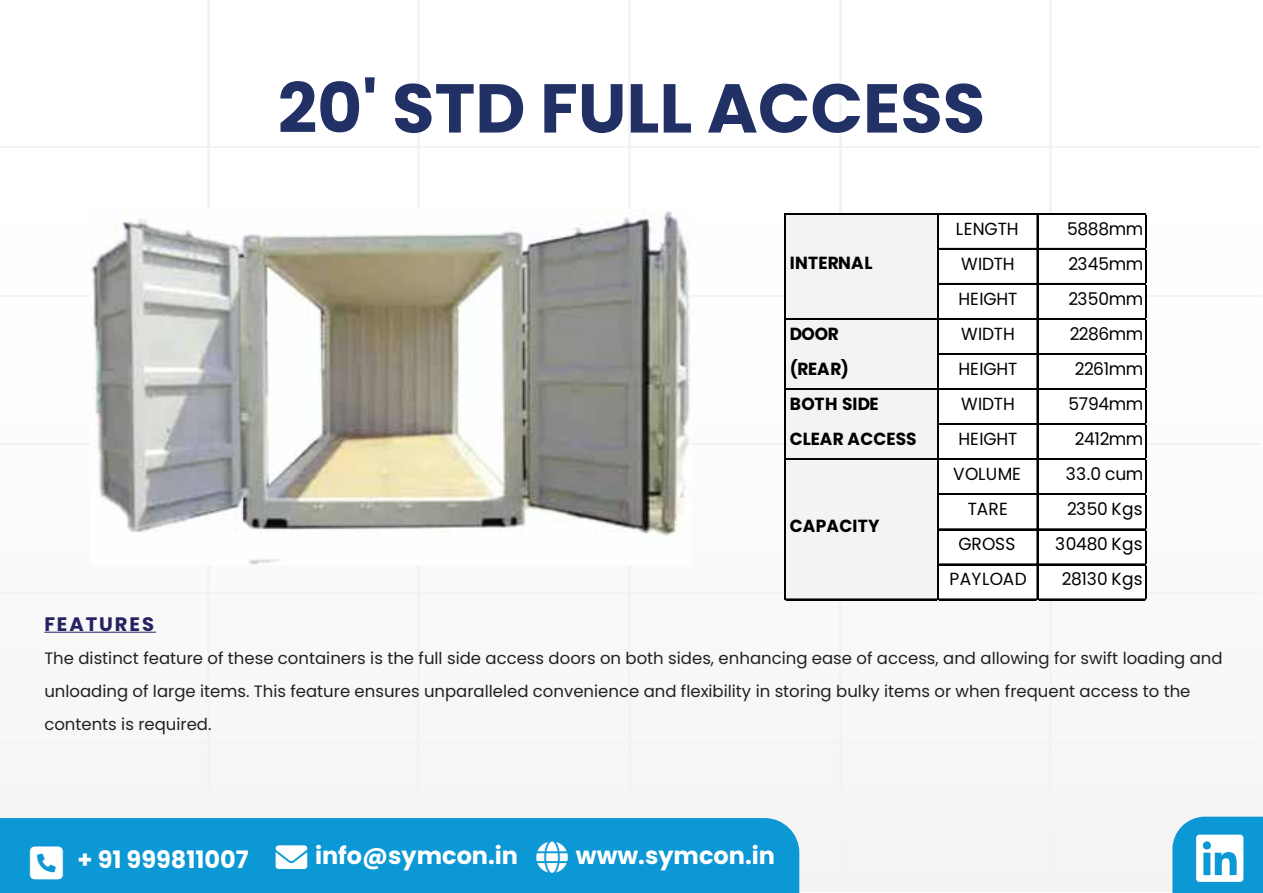
<style>
.page{position:relative;width:1263px;height:893px;background:#fff}
.page>*{position:absolute;margin:0;border:0;box-sizing:border-box;transform-origin:0 0}
.t1{font:700 69px "Poppins";color:#213165}
.t2{font:700 24px "Poppins";color:#fff}
.t3{font:700 19.5px "Poppins";letter-spacing:.1em;color:#262262}
.t4{font:17.55px "Poppins";letter-spacing:-.01em;color:#000}
.t5{font:700 17.55px/35.1px "Poppins";letter-spacing:.005em;color:#000}
.t6{font:17.55px "Poppins";letter-spacing:.025em;color:#000}
.t7{font:16.5px/33px "Poppins";color:#231f20}
</style>
<div class="page">
<div style="left:0;top:0;width:1262px;height:892px;background:#fbfbfb"></div>
<hr style="left:0;top:741px;width:1260px;height:2px;background:#f3f3f3">
<hr style="left:0;top:593px;width:1260px;height:1px;background:#f3f3f3">
<hr style="left:0;top:444px;width:1260px;height:1px;background:#f3f3f3">
<hr style="left:0;top:295px;width:1260px;height:1px;background:#f3f3f3">
<hr style="left:0;top:146px;width:1260px;height:2px;background:#f3f3f3">
<hr style="left:1049px;top:0;width:3px;height:890px;background:#f3f3f3">
<hr style="left:839px;top:0;width:2px;height:890px;background:#f3f3f3">
<hr style="left:628px;top:0;width:2px;height:890px;background:#f3f3f3">
<hr style="left:418px;top:0;width:2px;height:890px;background:#f3f3f3">
<hr style="left:207px;top:0;width:2px;height:890px;background:#f3f3f3">
<hr style="left:44px;top:632px;width:112px;height:1px;background:#262262">
<div style="left:0;top:818px;width:799px;height:75px;background:#0b98d5"></div>
<div style="left:786px;top:215px;width:153px;height:385px;background:#f2f3f3"></div>
<div style="left:937px;top:215px;width:210px;height:385px;background:#fff"></div>
<hr style="left:786px;top:213px;width:361px;height:2px;background:#000">
<hr style="left:939px;top:248px;width:208px;height:2px;background:#000">
<hr style="left:939px;top:283px;width:208px;height:2px;background:#000">
<hr style="left:786px;top:318px;width:361px;height:2px;background:#000">
<hr style="left:939px;top:353px;width:208px;height:1px;background:#000">
<hr style="left:939px;top:354px;width:208px;height:1px;background:#000">
<hr style="left:786px;top:388px;width:361px;height:1px;background:#000">
<hr style="left:786px;top:389px;width:361px;height:1px;background:#000">
<hr style="left:939px;top:423px;width:208px;height:1px;background:#000">
<hr style="left:939px;top:424px;width:208px;height:1px;background:#000">
<hr style="left:786px;top:458px;width:361px;height:1px;background:#000">
<hr style="left:786px;top:459px;width:361px;height:1px;background:#000">
<hr style="left:939px;top:493px;width:208px;height:1px;background:#000">
<hr style="left:939px;top:494px;width:208px;height:1px;background:#000">
<hr style="left:939px;top:529px;width:208px;height:1px;background:#000">
<hr style="left:939px;top:564px;width:208px;height:1px;background:#000">
<hr style="left:784px;top:213px;width:2px;height:387px;background:#000">
<hr style="left:937px;top:215px;width:2px;height:385px;background:#000">
<hr style="left:1037px;top:215px;width:1px;height:385px;background:#000">
<hr style="left:786px;top:599px;width:361px;height:1px;background:#000">
<hr style="left:1145px;top:215px;width:2px;height:385px;background:#000">
<img style="left:90px;top:209px;width:600px;height:355px">
<svg style="left:30px;top:846px;width:33px;height:33px"></svg>
<svg style="left:276px;top:845px;width:31px;height:24px"></svg>
<svg style="left:537px;top:841px;width:31px;height:31px"></svg>
<div style="left:1172px;top:817px;width:91px;height:76px;background:#0b98d5"></div>
<h1 class="t1" style="left:278px;top:68px;width:709px">20' STD FULL ACCESS</h1>
<p class="t5" style="left:790px;top:245px;width:84px">INTERNAL</p>
<p class="t5" style="left:790px;top:316px;width:128px">DOOR<br>(REAR)<br>BOTH SIDE<br>CLEAR ACCESS</p>
<p class="t5" style="left:790px;top:508px;width:91px">CAPACITY</p>
<p class="t4" style="left:956px;top:219px;width:64px">LENGTH</p>
<p class="t4" style="left:1067px;top:219px;width:78px">5888mm</p>
<p class="t4" style="left:961px;top:254px;width:55px">WIDTH</p>
<p class="t4" style="left:1068px;top:254px;width:77px">2345mm</p>
<p class="t4" style="left:958px;top:289px;width:60px">HEIGHT</p>
<p class="t4" style="left:1068px;top:289px;width:77px">2350mm</p>
<p class="t4" style="left:961px;top:324px;width:55px">WIDTH</p>
<p class="t4" style="left:1070px;top:324px;width:75px">2286mm</p>
<p class="t4" style="left:958px;top:359px;width:60px">HEIGHT</p>
<p class="t4" style="left:1075px;top:359px;width:70px">2261mm</p>
<p class="t4" style="left:961px;top:394px;width:55px">WIDTH</p>
<p class="t4" style="left:1068px;top:394px;width:77px">5794mm</p>
<p class="t4" style="left:958px;top:429px;width:60px">HEIGHT</p>
<p class="t4" style="left:1075px;top:429px;width:70px">2412mm</p>
<p class="t4" style="left:953px;top:464px;width:69px">VOLUME</p>
<p class="t4" style="left:1066px;top:464px;width:79px">33.0 cum</p>
<p class="t4" style="left:968px;top:499px;width:42px">TARE</p>
<p class="t4" style="left:1067px;top:499px;width:77px">2350 Kgs</p>
<p class="t4" style="left:958px;top:534px;width:59px">GROSS</p>
<p class="t4" style="left:1055px;top:534px;width:89px">30480 Kgs</p>
<p class="t6" style="left:949px;top:569px;width:79px">PAYLOAD</p>
<p class="t4" style="left:1062px;top:569px;width:82px">28130 Kgs</p>
<p class="t3" style="left:44px;top:613px;width:111px">FEATURES</p>
<p class="t7" style="left:44px;top:641px;width:1180px">The distinct feature of these containers is the full side access doors on both sides, enhancing ease of access, and allowing for swift loading and unloading of large items. This feature ensures unparalleled convenience and flexibility in storing bulky items or when frequent access to the contents is required.</p>
<h2 class="t2" style="left:78px;top:846px;width:173px">+ 91 999811007</h2>
<h2 class="t2" style="left:315px;top:841px;width:205px">info@symcon.in</h2>
<h2 class="t2" style="left:576px;top:841px;width:201px">www.symcon.in</h2>
</div>
